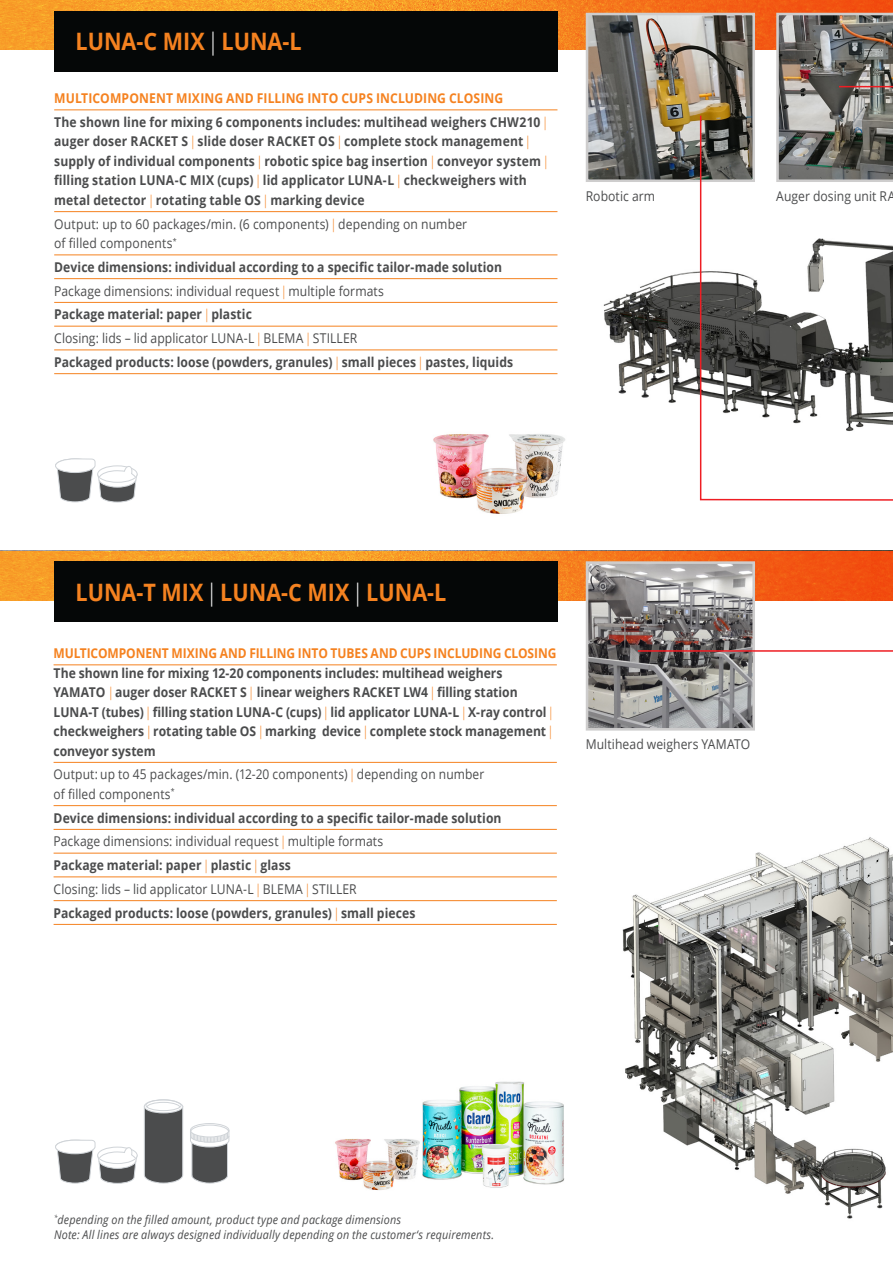
<style>
.page{position:relative;width:893px;height:1263px;background:#fff}
.page>*{position:absolute;margin:0;border:0;box-sizing:border-box;transform-origin:0 0}
.t1{font:700 24px "Open Sans";color:#f58220;scale:.9 1}
.t2{font:700 13.5px/19.5px "Open Sans";letter-spacing:.005em;color:#4b4c4d;scale:.9 1}
.t3{font:13.5px/19.5px "Open Sans";letter-spacing:.005em;color:#4b4c4d;scale:.9 1}
.t4{font:13.5px/19.5px "Open Sans";letter-spacing:.005em;color:#4b4c4d;scale:.89 1}
.t5{font:700 13.5px "Open Sans";color:#f58220;scale:.89 1}
.t6{font:700 13.5px "Open Sans";color:#f58220;scale:.9 1}
.t7{font:italic 12px "Open Sans";letter-spacing:.015em;color:#4b4c4d;scale:.9 1}
.s1{font-weight:300;font-stretch:condensed;color:#fff}
.s2{font-weight:300;font-stretch:condensed;color:#f58220}
</style>
<div class="page">
<img style="left:585px;top:655px;width:308px;height:564px">
<img style="left:585px;top:67px;width:114px;height:336px">
<img style="left:433px;top:434px;width:132px;height:80px">
<svg style="left:0;top:0;width:872px;height:50px;background:#f58822"></svg>
<svg style="left:0;top:551px;width:872px;height:50px;background:#f57c1d"></svg>
<svg style="left:872px;top:0;width:21px;height:13px"></svg>
<div style="left:872px;top:551px;width:21px;height:50px;background:#f14b0e"></div>
<img style="left:590px;top:17px;width:161px;height:161px">
<div style="left:586px;top:13px;width:169px;height:169px;border:3px solid #cecdcd"></div>
<svg style="left:699px;top:114px;width:194px;height:387px"></svg>
<svg style="left:776px;top:13px;width:117px;height:329px"></svg>
<img style="left:590px;top:565px;width:161px;height:162px">
<div style="left:586px;top:561px;width:169px;height:170px;border:3px solid #cecdcd"></div>
<svg style="left:636px;top:649px;width:257px;height:237px"></svg>
<svg style="left:55px;top:458px;width:83px;height:45px"></svg>
<div style="left:190px;top:1123px;width:39px;height:14px;border:1px solid #d0d4d8;border-radius:50%"></div>
<svg style="left:190px;top:1124px;width:40px;height:60px"></svg>
<svg style="left:55px;top:1101px;width:129px;height:83px"></svg>
<div style="left:145px;top:1099px;width:37px;height:12px;border:1px solid #d0d4d8;border-radius:50%"></div>
<img style="left:422px;top:1081px;width:143px;height:107px">
<img style="left:335px;top:1139px;width:85px;height:51px">
<div style="left:54px;top:11px;width:503px;height:60px;background:#050707"></div>
<div style="left:54px;top:561px;width:503px;height:61px;background:#050707"></div>
<hr style="left:54px;top:664px;width:503px;height:1px;background:#f58220">
<hr style="left:54px;top:762px;width:503px;height:1px;background:#f58220">
<hr style="left:54px;top:805px;width:503px;height:1px;background:#f58220">
<hr style="left:54px;top:829px;width:503px;height:1px;background:#f58220">
<hr style="left:54px;top:853px;width:503px;height:1px;background:#f58220">
<hr style="left:54px;top:876px;width:503px;height:1px;background:#f58220">
<hr style="left:54px;top:900px;width:503px;height:1px;background:#f58220">
<hr style="left:54px;top:924px;width:503px;height:1px;background:#f58220">
<hr style="left:54px;top:109px;width:503px;height:1px;background:#f58220">
<hr style="left:54px;top:211px;width:503px;height:1px;background:#f58220">
<hr style="left:54px;top:254px;width:503px;height:1px;background:#f58220">
<hr style="left:54px;top:278px;width:503px;height:1px;background:#f58220">
<hr style="left:54px;top:302px;width:503px;height:1px;background:#f58220">
<hr style="left:54px;top:326px;width:503px;height:1px;background:#f58220">
<hr style="left:54px;top:349px;width:503px;height:1px;background:#f58220">
<hr style="left:54px;top:373px;width:503px;height:1px;background:#f58220">
<p class="t1" style="left:75px;top:25px;width:253px">LUNA-C MIX <span class="s1">|</span> LUNA-L</p>
<p class="t6" style="left:54px;top:89px;width:500px">MULTICOMPONENT MIXING AND FILLING INTO CUPS INCLUDING CLOSING</p>
<p class="t2" style="left:54px;top:112px;width:550px">The shown line for mixing 6 components includes: multihead weighers CHW210 <span class="s2">| </span>auger doser RACKET S <span class="s2">|</span> slide doser RACKET OS <span class="s2">|</span> complete stock management <span class="s2">| </span>supply of individual components <span class="s2">|</span> robotic spice bag insertion <span class="s2">|</span> conveyor system <span class="s2">| </span>filling station LUNA-C MIX (cups) <span class="s2">|</span> lid applicator LUNA-L <span class="s2">|</span> checkweighers with metal detector <span class="s2">|</span> rotating table OS <span class="s2">|</span> marking device</p>
<p class="t3" style="left:54px;top:214px;width:460px">Output: up to 60 packages/min. (6 components) <span class="s2">|</span> depending on number of filled components<sup>*</sup></p>
<p class="t2" style="left:54px;top:257px;width:499px">Device dimensions: individual according to a specific tailor-made solution</p>
<p class="t3" style="left:54px;top:281px;width:368px">Package dimensions: individual request <span class="s2">|</span> multiple formats</p>
<p class="t2" style="left:54px;top:304px;width:221px">Package material: paper <span class="s2">|</span> plastic</p>
<p class="t3" style="left:54px;top:328px;width:338px">Closing: lids – lid applicator LUNA-L <span class="s2">|</span> BLEMA <span class="s2">|</span> STILLER</p>
<p class="t2" style="left:54px;top:352px;width:511px">Packaged products: loose (powders, granules) <span class="s2">|</span> small pieces <span class="s2">|</span> pastes, liquids</p>
<p class="t3" style="left:586px;top:186px;width:79px">Robotic arm</p>
<p class="t3" style="left:776px;top:186px;width:134px">Auger dosing unit RA</p>
<p class="t1" style="left:75px;top:575px;width:414px">LUNA-T MIX <span class="s1">|</span> LUNA-C MIX <span class="s1">|</span> LUNA-L</p>
<p class="t5" style="left:54px;top:644px;width:567px">MULTICOMPONENT MIXING AND FILLING INTO TUBES AND CUPS INCLUDING CLOSING</p>
<p class="t2" style="left:54px;top:662px;width:557px">The shown line for mixing 12-20 components includes: multihead weighers YAMATO <span class="s2">|</span> auger doser RACKET S <span class="s2">|</span> linear weighers RACKET LW4 <span class="s2">|</span> filling station LUNA-T (tubes) <span class="s2">|</span> filling station LUNA-C (cups) <span class="s2">|</span> lid applicator LUNA-L <span class="s2">|</span> X-ray control <span class="s2">| </span>checkweighers <span class="s2">|</span> rotating table OS <span class="s2">|</span> marking device <span class="s2">|</span> complete stock management <span class="s2">| </span>conveyor system</p>
<p class="t4" style="left:54px;top:764px;width:486px">Output: up to 45 packages/min. (12-20 components) <span class="s2">|</span> depending on number of filled components<sup>*</sup></p>
<p class="t2" style="left:54px;top:808px;width:499px">Device dimensions: individual according to a specific tailor-made solution</p>
<p class="t3" style="left:54px;top:831px;width:368px">Package dimensions: individual request <span class="s2">|</span> multiple formats</p>
<p class="t2" style="left:54px;top:855px;width:265px">Package material: paper <span class="s2">|</span> plastic <span class="s2">|</span> glass</p>
<p class="t3" style="left:54px;top:879px;width:338px">Closing: lids – lid applicator LUNA-L <span class="s2">|</span> BLEMA <span class="s2">|</span> STILLER</p>
<p class="t2" style="left:54px;top:903px;width:404px">Packaged products: loose (powders, granules) <span class="s2">|</span> small pieces</p>
<p class="t3" style="left:586px;top:734px;width:184px">Multihead weighers YAMATO</p>
<p class="t7" style="left:54px;top:1211px;width:387px"><sup>*</sup>depending on the filled amount, product type and package dimensions</p>
<p class="t7" style="left:54px;top:1226px;width:491px">Note: All lines are always designed individually depending on the customer‘s requirements.</p>
</div>
